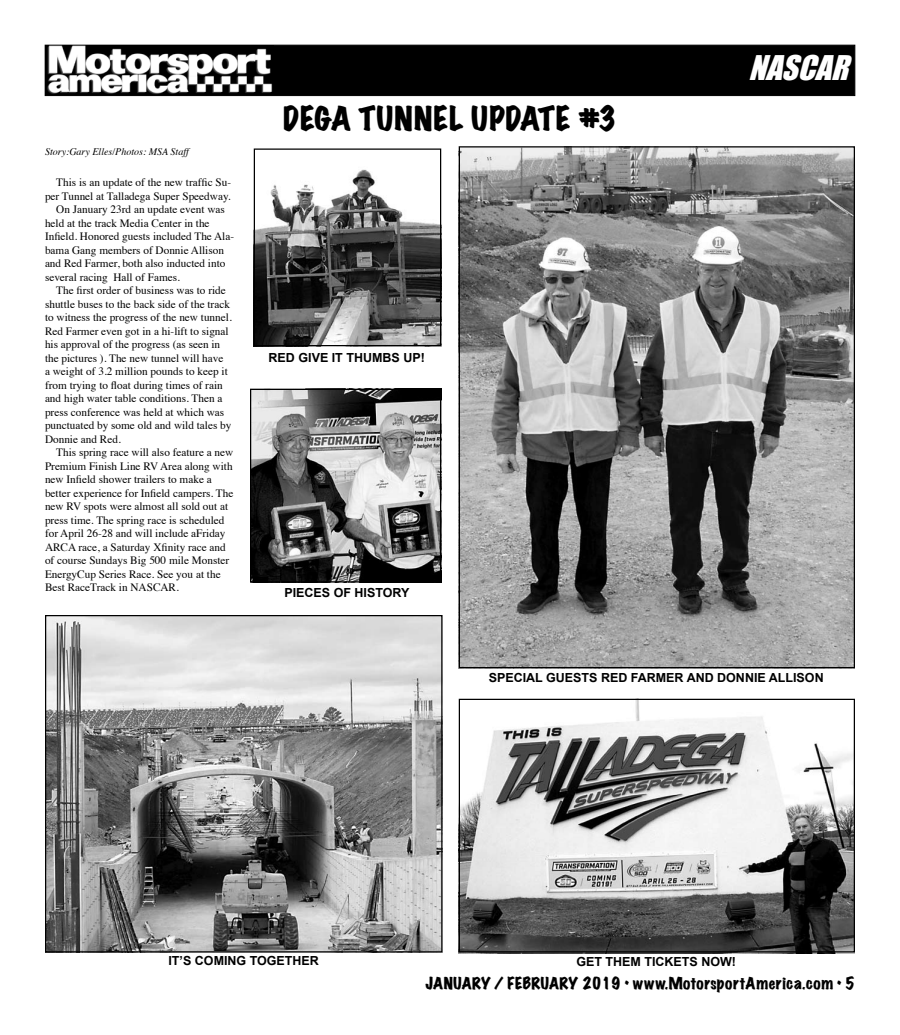
<style>
.page{position:relative;width:900px;height:1035px;background:#fff}
.page>*{position:absolute;margin:0;border:0;box-sizing:border-box;transform-origin:0 0}
.t1{font:italic 31.25px "Impact";color:#fff}
.t2{font:expanded 30px "Marker Felt";letter-spacing:.03em;color:#000}
.t3{font:expanded 15px "Marker Felt";letter-spacing:.03em;color:#000}
.t4{font:700 12.5px "Arial";color:#000}
.t5{font:11.25px "Times";color:#000}
.t6{font:italic 10px "Times";color:#000}
</style>
<div class="page">
<div style="left:45px;top:45px;width:810px;height:51px;background:#000;border:1px solid #000"></div>
<img style="left:45px;top:45px;width:228px;height:49px">
<img style="left:461px;top:148px;width:392px;height:518px">
<img style="left:47px;top:617px;width:393px;height:333px">
<div style="left:45px;top:615px;width:397px;height:337px;border:1px solid #000"></div>
<img style="left:256px;top:169px;width:183px;height:175px">
<div style="left:254px;top:148px;width:187px;height:198px;border:1px solid #000"></div>
<img style="left:252px;top:391px;width:187px;height:189px">
<div style="left:250px;top:389px;width:191px;height:193px;border:1px solid #000"></div>
<img style="left:459px;top:701px;width:396px;height:253px">
<div style="left:459px;top:699px;width:396px;height:253px;border:1px solid #000"></div>
<p class="t6" style="left:45px;top:143px;width:145px">Story:Gary Elles/Photos: MSA Staff</p>
<p class="t5" style="left:56px;top:172px;width:176px">This is an update of the new traffic Su-</p>
<p class="t5" style="left:45px;top:186px;width:187px">per Tunnel at Talladega Super Speedway.</p>
<p class="t5" style="left:56px;top:199px;width:170px">On January 23rd an update event was</p>
<p class="t5" style="left:45px;top:213px;width:166px">held at the track Media Center in the</p>
<p class="t5" style="left:45px;top:226px;width:191px">Infield. Honored guests included The Ala-</p>
<p class="t5" style="left:45px;top:240px;width:181px">bama Gang members of Donnie Allison</p>
<p class="t5" style="left:45px;top:253px;width:182px">and Red Farmer, both also inducted into</p>
<p class="t5" style="left:45px;top:267px;width:136px">several racing Hall of Fames.</p>
<p class="t5" style="left:56px;top:280px;width:171px">The first order of business was to ride</p>
<p class="t5" style="left:45px;top:294px;width:186px">shuttle buses to the back side of the track</p>
<p class="t5" style="left:45px;top:307px;width:188px">to witness the progress of the new tunnel.</p>
<p class="t5" style="left:45px;top:321px;width:185px">Red Farmer even got in a hi-lift to signal</p>
<p class="t5" style="left:45px;top:334px;width:177px">his approval of the progress (as seen in</p>
<p class="t5" style="left:45px;top:348px;width:180px">the pictures ). The new tunnel will have</p>
<p class="t5" style="left:45px;top:361px;width:184px">a weight of 3.2 million pounds to keep it</p>
<p class="t5" style="left:45px;top:375px;width:179px">from trying to float during times of rain</p>
<p class="t5" style="left:45px;top:388px;width:179px">and high water table conditions. Then a</p>
<p class="t5" style="left:45px;top:402px;width:181px">press conference was held at which was</p>
<p class="t5" style="left:45px;top:415px;width:188px">punctuated by some old and wild tales by</p>
<p class="t5" style="left:45px;top:429px;width:77px">Donnie and Red.</p>
<p class="t5" style="left:56px;top:442px;width:179px">This spring race will also feature a new</p>
<p class="t5" style="left:45px;top:456px;width:189px">Premium Finish Line RV Area along with</p>
<p class="t5" style="left:45px;top:469px;width:168px">new Infield shower trailers to make a</p>
<p class="t5" style="left:45px;top:483px;width:190px">better experience for Infield campers. The</p>
<p class="t5" style="left:45px;top:496px;width:185px">new RV spots were almost all sold out at</p>
<p class="t5" style="left:45px;top:510px;width:181px">press time. The spring race is scheduled</p>
<p class="t5" style="left:45px;top:523px;width:182px">for April 26-28 and will include aFriday</p>
<p class="t5" style="left:45px;top:537px;width:182px">ARCA race, a Saturday Xfinity race and</p>
<p class="t5" style="left:45px;top:550px;width:186px">of course Sundays Big 500 mile Monster</p>
<p class="t5" style="left:45px;top:564px;width:177px">EnergyCup Series Race. See you at the</p>
<p class="t5" style="left:45px;top:577px;width:135px">Best RaceTrack in NASCAR.</p>
<h2 class="t2" style="left:283px;top:94px;width:336px">DEGA TUNNEL UPDATE #3</h2>
<p class="t4" style="left:269px;top:349px;width:158px">RED GIVE IT THUMBS UP!</p>
<p class="t4" style="left:284px;top:584px;width:127px">PIECES OF HISTORY</p>
<h1 class="t1" style="left:749px;top:43px;width:113px">NASCAR</h1>
<p class="t4" style="left:489px;top:669px;width:336px">SPECIAL GUESTS RED FARMER AND DONNIE ALLISON</p>
<p class="t4" style="left:169px;top:953px;width:152px">IT’S COMING TOGETHER</p>
<p class="t4" style="left:576px;top:954px;width:161px">GET THEM TICKETS NOW!</p>
<h3 class="t3" style="left:426px;top:972px;width:431px">JANUARY / FEBRUARY 2019 • www.MotorsportAmerica.com • 5</h3>
</div>
